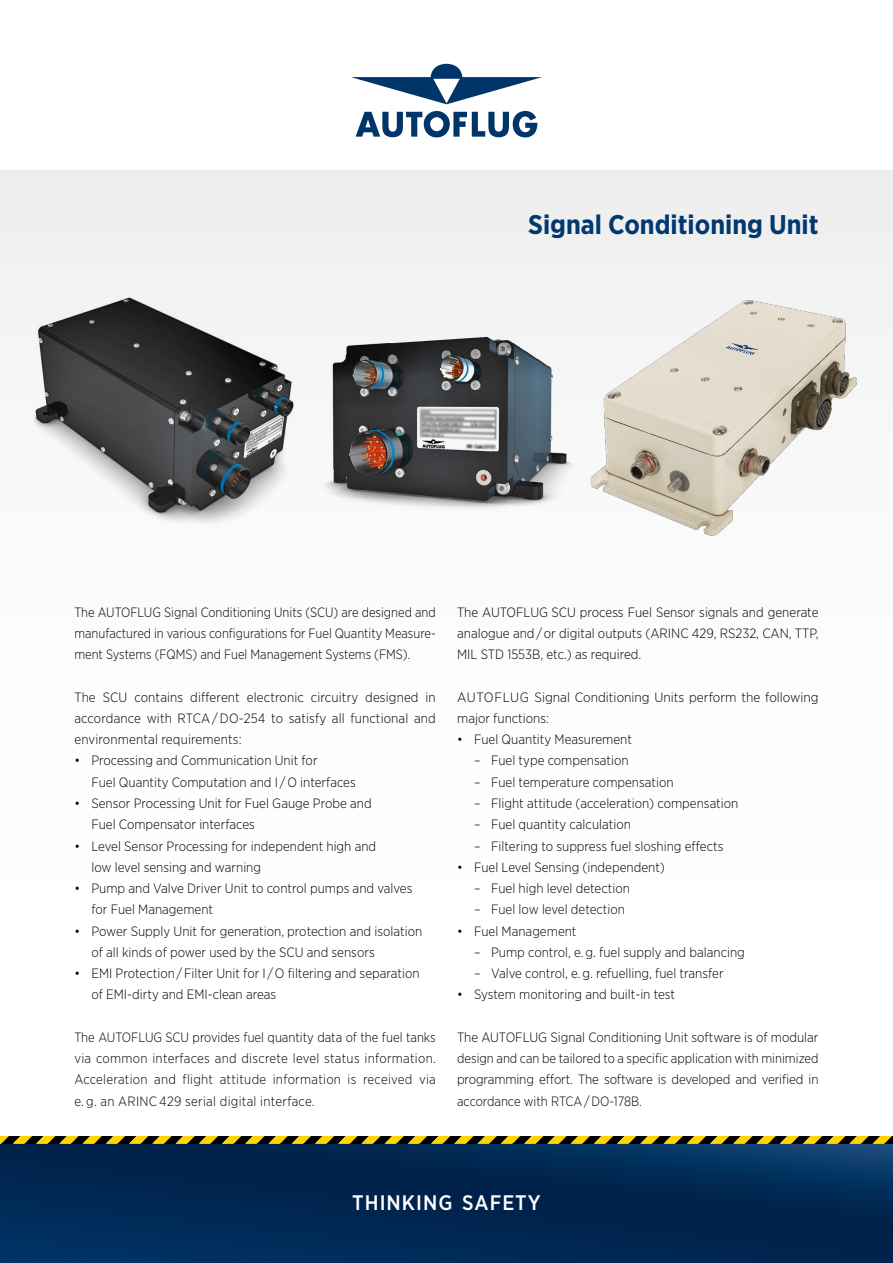
<style>
.page{position:relative;width:893px;height:1263px;background:#fff}
.page>*{position:absolute;margin:0;border:0;box-sizing:border-box;transform-origin:0 0}
.t1{font:700 27px "Gotham Narrow";color:#00386f}
.t2{font:500 21px "Gotham Narrow";letter-spacing:.05em;color:#fff}
.t3{font:300 13.5px/21.3px "Gotham Narrow";color:#000}
.t4{font:300 13.5px/21.3px "Gotham Narrow";color:#000;text-align:justify;scale:.96 1}
</style>
<div class="page">
<svg style="left:356px;top:111px;width:181px;height:26px"></svg>
<svg style="left:351px;top:64px;width:191px;height:40px"></svg>
<svg style="left:0;top:1144px;width:893px;height:119px;background:#002853"></svg>
<svg style="left:0;top:1136px;width:893px;height:8px;background:#806b05"></svg>
<div style="left:0;top:170px;width:893px;height:965px;background:linear-gradient(to right,#fbfbfb,#fbfbfb)"></div>
<img style="left:17px;top:268px;width:307px;height:259px">
<img style="left:575px;top:281px;width:294px;height:259px">
<img style="left:300px;top:320px;width:289px;height:200px">
<h1 class="t1" style="left:528px;top:207px;width:292px">Signal Conditioning Unit</h1>
<p class="t4" style="left:74px;top:601px;width:378px">The AUTOFLUG Signal Conditioning Units (SCU) are designed and manufactured in various configurations for Fuel Quantity Measure&shy;ment Systems (FQMS) and Fuel Management Systems (FMS).</p>
<p class="t3" style="left:74px;top:686px;width:363px;text-align:justify">The SCU contains different electronic circuitry designed in accordance with RTCA / DO-254 to satisfy all functional and environmental requirements:</p>
<p class="t3" style="left:91px;top:750px;width:266px;text-indent:-17px">• Processing and Communication Unit for<br>Fuel Quantity Computation and I / O interfaces</p>
<p class="t3" style="left:91px;top:792px;width:282px;text-indent:-17px">• Sensor Processing Unit for Fuel Gauge Probe and<br>Fuel Compensator interfaces</p>
<p class="t3" style="left:91px;top:835px;width:286px;text-indent:-17px">• Level Sensor Processing for independent high and low level sensing and warning</p>
<p class="t3" style="left:91px;top:877px;width:323px;text-indent:-17px">• Pump and Valve Driver Unit to control pumps and valves for Fuel Management</p>
<p class="t3" style="left:91px;top:920px;width:332px;text-indent:-17px">• Power Supply Unit for generation, protection and isolation of all kinds of power used by the SCU and sensors</p>
<p class="t3" style="left:91px;top:962px;width:330px;text-indent:-17px">• EMI Protection / Filter Unit for I / O filtering and separation of EMI-dirty and EMI-clean areas</p>
<p class="t3" style="left:74px;top:1026px;width:363px;text-align:justify">The AUTOFLUG SCU provides fuel quantity data of the fuel tanks via common interfaces and discrete level status information.<br>Acceleration and flight attitude information is received via e. g. an ARINC 429 serial digital interface.</p>
<p class="t3" style="left:457px;top:601px;width:363px;text-align:justify">The AUTOFLUG SCU process Fuel Sensor signals and generate analogue and / or digital outputs (ARINC 429, RS232, CAN, TTP, MIL STD 1553B, etc.) as required.</p>
<p class="t3" style="left:457px;top:686px;width:363px">AUTOFLUG Signal Conditioning Units perform the following major functions:</p>
<p class="t3" style="left:457px;top:728px;width:176px">• Fuel Quantity Measurement</p>
<p class="t3" style="left:474px;top:750px;width:156px">– Fuel type compensation</p>
<p class="t3" style="left:474px;top:771px;width:201px">– Fuel temperature compensation</p>
<p class="t3" style="left:474px;top:792px;width:266px">– Flight attitude (acceleration) compensation</p>
<p class="t3" style="left:474px;top:813px;width:158px">– Fuel quantity calculation</p>
<p class="t3" style="left:474px;top:835px;width:251px">– Filtering to suppress fuel sloshing effects</p>
<p class="t3" style="left:457px;top:856px;width:209px">• Fuel Level Sensing (independent)</p>
<p class="t3" style="left:474px;top:877px;width:157px">– Fuel high level detection</p>
<p class="t3" style="left:474px;top:898px;width:152px">– Fuel low level detection</p>
<p class="t3" style="left:457px;top:920px;width:121px">• Fuel Management</p>
<p class="t3" style="left:474px;top:941px;width:272px">– Pump control, e. g. fuel supply and balancing</p>
<p class="t3" style="left:474px;top:962px;width:251px">– Valve control, e. g. refuelling, fuel transfer</p>
<p class="t3" style="left:457px;top:984px;width:220px">• System monitoring and built-in test</p>
<p class="t3" style="left:457px;top:1026px;width:363px;text-align:justify">The AUTOFLUG Signal Conditioning Unit software is of modular design and can be tailored to a specific application with minimized programming effort. The software is developed and verified in accordance with RTCA / DO-178B.</p>
<h2 class="t2" style="left:352px;top:1189px;width:190px">THINKING SAFETY</h2>
</div>
